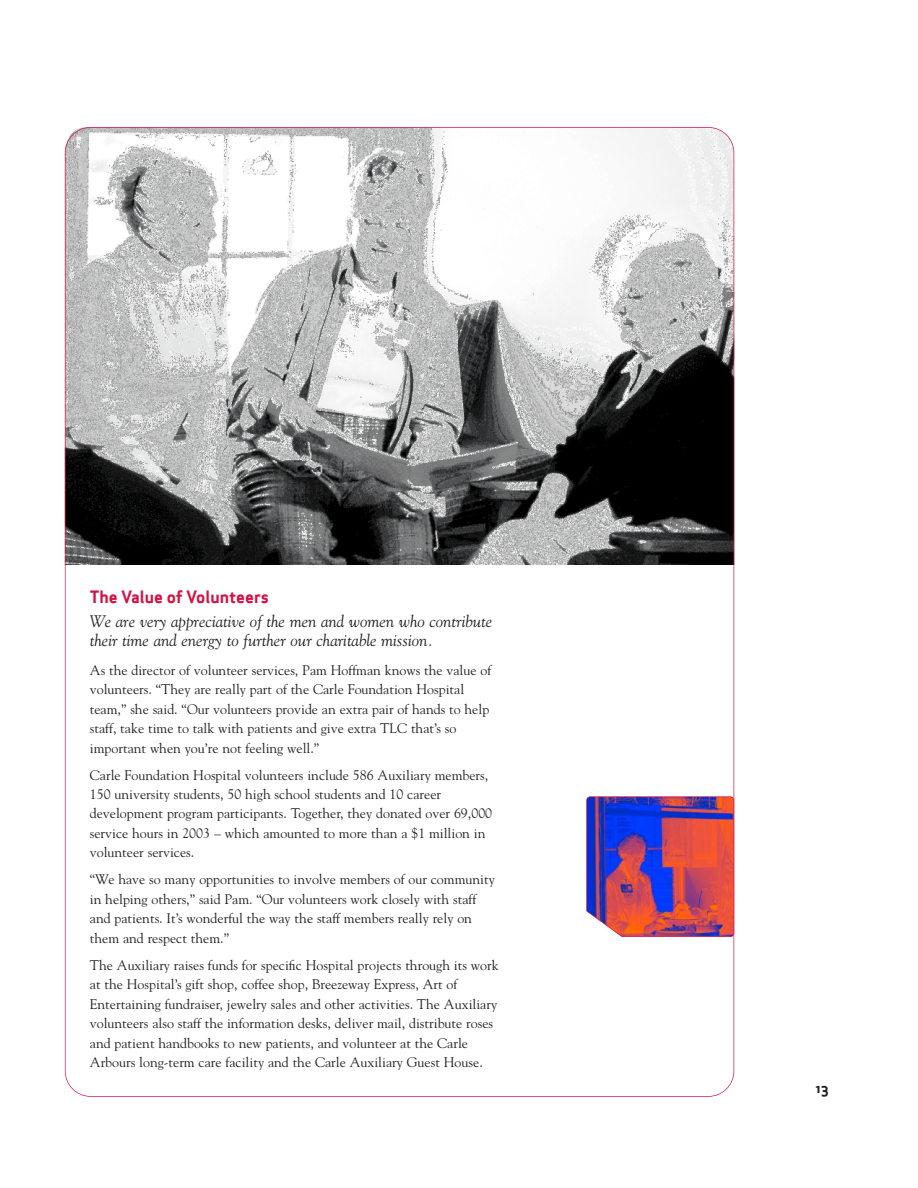
<style>
.page{position:relative;width:918px;height:1188px;background:#fff}
.page>*{position:absolute;margin:0;border:0;box-sizing:border-box;transform-origin:0 0}
.t1{font:italic 16.65px/19.5px "Goudy";color:#231f20}
.t2{font:16.65px "Apex Sans Bold ST";color:#d31145}
.t3{font:13.95px/19.5px "Goudy";color:#231f20}
.t4{font:13.95px "Apex Sans Bold ST";color:#231f20}
</style>
<div class="page">
<img style="left:65px;top:127px;width:669px;height:438px">
<img style="left:586px;top:796px;width:148px;height:141px">
<p class="t2" style="left:90px;top:590px;width:181px">The Value of Volunteers</p>
<p class="t1" style="left:90px;top:613px;width:404px">We are very appreciative of the men and women who contribute their time and energy to further our charitable mission.</p>
<p class="t3" style="left:90px;top:661px;width:403px">As the director of volunteer services, Pam Hoffman knows the value of volunteers. “They are really part of the Carle Foundation Hospital team,” she said. “Our volunteers provide an extra pair of hands to help staff, take time to talk with patients and give extra TLC that’s so important when you’re not feeling well.”</p>
<p class="t3" style="left:90px;top:766px;width:404px">Carle Foundation Hospital volunteers include 586 Auxiliary members, 150 university students, 50 high school students and 10 career development program participants. Together, they donated over 69,000 service hours in 2003 – which amounted to more than a $1 million in volunteer services.</p>
<p class="t3" style="left:90px;top:871px;width:407px">“We have so many opportunities to involve members of our community in helping others,” said Pam. “Our volunteers work closely with staff and patients. It’s wonderful the way the staff members really rely on them and respect them.”</p>
<p class="t3" style="left:90px;top:956px;width:410px">The Auxiliary raises funds for specific Hospital projects through its work at the Hospital’s gift shop, coffee shop, Breezeway Express, Art of Entertaining fundraiser, jewelry sales and other activities. The Auxiliary volunteers also staff the information desks, deliver mail, distribute roses and patient handbooks to new patients, and volunteer at the Carle Arbours long-term care facility and the Carle Auxiliary Guest House.</p>
<p class="t4" style="left:816px;top:1083px;width:15px">13</p>
</div>
